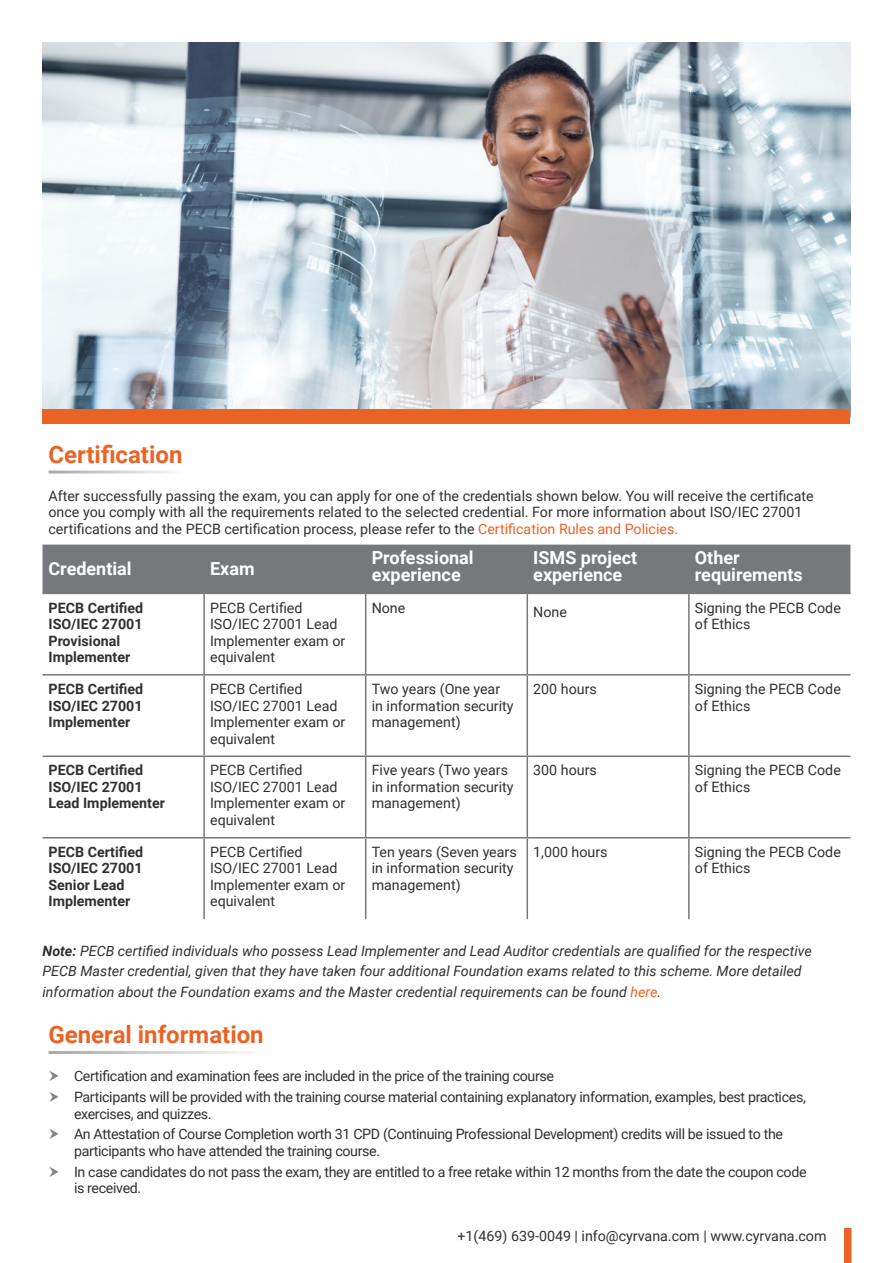
<style>
.page{position:relative;width:893px;height:1263px;background:#fff}
.page>*{position:absolute;margin:0;border:0;box-sizing:border-box;transform-origin:0 0}
.t1{font:700 24px "Roboto";color:#ea6324}
.t2{font:700 18px/16.5px "Roboto";color:#fff}
.Bullet_Points{font:14.25px/16.5px "Roboto";color:#312f30}
.Bullet_Points-2{font:14.25px/16.5px "Roboto";letter-spacing:-.025em;color:#312f30}
.Bullet_Points-3{font:italic 14.25px "Roboto";color:#312f30}
.t3{font:700 14.25px/16.5px "Roboto";color:#312f30}
.s1{color:#ea6324}
.s2{font-weight:700}
</style>
<div class="page">
<img style="left:43px;top:43px;width:807px;height:366px">
<div style="left:43px;top:409px;width:807px;height:15px;background:#ea6324"></div>
<div style="left:43px;top:545px;width:807px;height:48px;background:#76787b"></div>
<hr style="left:43px;top:837px;width:161px;height:1px;background:#76787b">
<hr style="left:204px;top:837px;width:162px;height:1px;background:#76787b">
<hr style="left:366px;top:837px;width:161px;height:1px;background:#76787b">
<hr style="left:527px;top:837px;width:162px;height:1px;background:#76787b">
<hr style="left:689px;top:837px;width:161px;height:1px;background:#76787b">
<hr style="left:203px;top:594px;width:2px;height:80px;background:#76787b">
<hr style="left:365px;top:594px;width:1px;height:80px;background:#76787b">
<hr style="left:526px;top:594px;width:2px;height:80px;background:#76787b">
<hr style="left:688px;top:594px;width:2px;height:80px;background:#76787b">
<hr style="left:43px;top:674px;width:161px;height:1px;background:#76787b">
<hr style="left:204px;top:674px;width:162px;height:1px;background:#76787b">
<hr style="left:203px;top:675px;width:2px;height:80px;background:#76787b">
<hr style="left:366px;top:674px;width:161px;height:1px;background:#76787b">
<hr style="left:365px;top:675px;width:1px;height:80px;background:#76787b">
<hr style="left:527px;top:674px;width:162px;height:1px;background:#76787b">
<hr style="left:526px;top:675px;width:2px;height:80px;background:#76787b">
<hr style="left:689px;top:674px;width:161px;height:1px;background:#76787b">
<hr style="left:688px;top:675px;width:2px;height:80px;background:#76787b">
<hr style="left:43px;top:755px;width:161px;height:2px;background:#76787b">
<hr style="left:204px;top:755px;width:162px;height:2px;background:#76787b">
<hr style="left:203px;top:757px;width:2px;height:80px;background:#76787b">
<hr style="left:366px;top:755px;width:161px;height:2px;background:#76787b">
<hr style="left:365px;top:757px;width:1px;height:80px;background:#76787b">
<hr style="left:527px;top:755px;width:162px;height:2px;background:#76787b">
<hr style="left:526px;top:757px;width:2px;height:80px;background:#76787b">
<hr style="left:689px;top:755px;width:161px;height:2px;background:#76787b">
<hr style="left:688px;top:757px;width:2px;height:80px;background:#76787b">
<hr style="left:203px;top:838px;width:2px;height:81px;background:#76787b">
<hr style="left:365px;top:838px;width:1px;height:81px;background:#76787b">
<hr style="left:526px;top:838px;width:2px;height:81px;background:#76787b">
<hr style="left:688px;top:838px;width:2px;height:81px;background:#76787b">
<hr style="left:43px;top:593px;width:161px;height:1px;background:#76787b">
<hr style="left:204px;top:593px;width:162px;height:1px;background:#76787b">
<hr style="left:366px;top:593px;width:161px;height:1px;background:#76787b">
<hr style="left:527px;top:593px;width:162px;height:1px;background:#76787b">
<hr style="left:689px;top:593px;width:161px;height:1px;background:#76787b">
<div style="left:844px;top:1228px;width:7px;height:35px;background:#ea6324"></div>
<p class="t1" style="left:49px;top:438px;width:135px">Certification</p>
<p class="Bullet_Points" style="left:49px;top:487px;width:767px">After successfully passing the exam, you can apply for one of the credentials shown below. You will receive the certificate once you comply with all the requirements related to the selected credential. For more information about ISO/IEC 27001 certifications and the PECB certification process, please refer to the <span class="s1">Certification Rules and Policies.</span></p>
<p class="t2" style="left:49px;top:560px;width:85px">Credential</p>
<p class="t2" style="left:210px;top:560px;width:46px">Exam</p>
<p class="t2" style="left:372px;top:549px;width:103px">Professional experience</p>
<p class="t2" style="left:533px;top:549px;width:106px">ISMS project experience</p>
<p class="t2" style="left:695px;top:549px;width:110px">Other requirements</p>
<p class="t3" style="left:49px;top:599px;width:96px">PECB Certified</p>
<p class="t3" style="left:49px;top:615px;width:96px">ISO/IEC 27001</p>
<p class="t3" style="left:49px;top:632px;width:83px">Provisional<br>Implementer</p>
<p class="Bullet_Points" style="left:210px;top:599px;width:94px">PECB Certified</p>
<p class="Bullet_Points" style="left:210px;top:615px;width:137px">ISO/IEC 27001 Lead<br>Implementer exam or equivalent</p>
<p class="Bullet_Points" style="left:372px;top:599px;width:35px">None</p>
<p class="Bullet_Points" style="left:533px;top:603px;width:35px">None</p>
<p class="Bullet_Points" style="left:695px;top:599px;width:147px">Signing the PECB Code of Ethics</p>
<p class="t3" style="left:49px;top:680px;width:96px">PECB Certified</p>
<p class="t3" style="left:49px;top:697px;width:96px">ISO/IEC 27001</p>
<p class="t3" style="left:49px;top:713px;width:83px">Implementer</p>
<p class="t3" style="left:49px;top:762px;width:96px">PECB Certified</p>
<p class="t3" style="left:49px;top:778px;width:96px">ISO/IEC 27001</p>
<p class="t3" style="left:49px;top:795px;width:118px">Lead Implementer</p>
<p class="t3" style="left:49px;top:843px;width:96px">PECB Certified</p>
<p class="t3" style="left:49px;top:859px;width:96px">ISO/IEC 27001</p>
<p class="t3" style="left:49px;top:876px;width:83px">Senior Lead<br>Implementer</p>
<p class="Bullet_Points" style="left:210px;top:680px;width:94px">PECB Certified</p>
<p class="Bullet_Points" style="left:210px;top:697px;width:137px">ISO/IEC 27001 Lead<br>Implementer exam or equivalent</p>
<p class="Bullet_Points" style="left:210px;top:762px;width:94px">PECB Certified</p>
<p class="Bullet_Points" style="left:210px;top:778px;width:137px">ISO/IEC 27001 Lead<br>Implementer exam or equivalent</p>
<p class="Bullet_Points" style="left:210px;top:843px;width:94px">PECB Certified</p>
<p class="Bullet_Points" style="left:210px;top:859px;width:137px">ISO/IEC 27001 Lead<br>Implementer exam or equivalent</p>
<p class="Bullet_Points" style="left:372px;top:680px;width:143px">Two years (One year in information security management)</p>
<p class="Bullet_Points" style="left:533px;top:680px;width:65px">200 hours</p>
<p class="Bullet_Points" style="left:695px;top:680px;width:147px">Signing the PECB Code of Ethics</p>
<p class="Bullet_Points" style="left:372px;top:762px;width:143px">Five years (Two years in information security management)</p>
<p class="Bullet_Points" style="left:533px;top:762px;width:65px">300 hours</p>
<p class="Bullet_Points" style="left:695px;top:762px;width:147px">Signing the PECB Code of Ethics</p>
<p class="Bullet_Points" style="left:372px;top:843px;width:147px">Ten years (Seven years in information security management)</p>
<p class="Bullet_Points" style="left:533px;top:843px;width:76px">1,000 hours</p>
<p class="Bullet_Points" style="left:695px;top:843px;width:147px">Signing the PECB Code of Ethics</p>
<p class="Bullet_Points-3" style="left:43px;top:940px;width:771px"><span class="s2">Note:</span> PECB certified individuals who possess Lead Implementer and Lead Auditor credentials are qualified for the respective</p>
<p class="Bullet_Points-3" style="left:43px;top:961px;width:761px">PECB Master credential, given that they have taken four additional Foundation exams related to this scheme. More detailed</p>
<p class="Bullet_Points-3" style="left:43px;top:982px;width:620px">information about the Foundation exams and the Master credential requirements can be found <span class="s1">here</span>.</p>
<p class="t1" style="left:49px;top:1018px;width:217px">General information</p>
<p class="Bullet_Points-2" style="left:74px;top:1067px;width:482px">Certification and examination fees are included in the price of the training course</p>
<p class="Bullet_Points-2" style="left:74px;top:1088px;width:733px">Participants will be provided with the training course material containing explanatory information, examples, best practices, exercises, and quizzes.</p>
<p class="Bullet_Points-2" style="left:74px;top:1125px;width:711px">An Attestation of Course Completion worth 31 CPD (Continuing Professional Development) credits will be issued to the participants who have attended the training course.</p>
<p class="Bullet_Points-2" style="left:74px;top:1163px;width:734px">In case candidates do not pass the exam, they are entitled to a free retake within 12 months from the date the coupon code is received.</p>
<p class="Bullet_Points" style="left:458px;top:1227px;width:370px">+1(469) 639-0049 | info@cyrvana.com | www.cyrvana.com</p>
</div>
